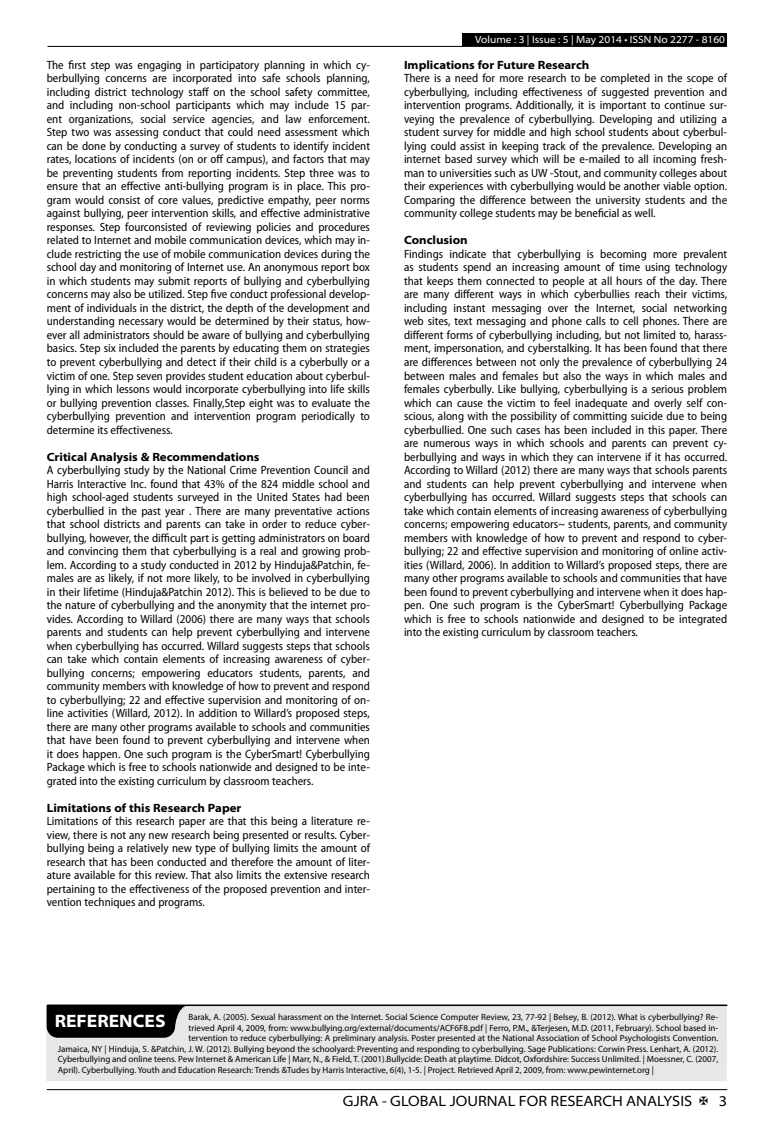
<style>
.page{position:relative;width:774px;height:1136px;background:#fff}
.page>*{position:absolute;margin:0;border:0;box-sizing:border-box;transform-origin:0 0}
.t1{font:700 semi-expanded 18px "Myriad Pro";color:#fff}
.t2{font:semi-expanded 15px "Myriad Pro";color:#000}
.t3{font:semi-condensed 12px/13.5px "Myriad Pro";color:#000;text-align:justify}
.t4{font:700 semi-expanded 12px "Myriad Pro";color:#000}
.t5{font:semi-expanded 10.5px "Myriad Pro";color:#fff}
.t6{font:9px "Myriad Pro";color:#000}
</style>
<div class="page">
<hr style="left:47px;top:1089px;width:680px;height:1px;background:#000">
<div style="left:462px;top:33px;width:265px;height:13px;background:#000"></div>
<hr style="left:47px;top:46px;width:680px;height:1px;background:#000">
<div style="left:46px;top:1004px;width:681px;height:76px;background:#e6e7e8"></div>
<hr style="left:48px;top:1004px;width:679px;height:1px;background:#000">
<svg style="left:47px;top:1005px;width:141px;height:32px;background:#131313"></svg>
<p class="t3" style="left:47px;top:58px;width:325px">The first step was engaging in participatory planning in which cy&shy;berbullying concerns are incorporated into safe schools planning, including district technology staff on the school safety committee, and including non-school participants which may include 15 par&shy;ent organizations, social service agencies, and law enforcement.<br>Step two was assessing conduct that could need assessment which can be done by conducting a survey of students to identify incident rates, locations of incidents (on or off campus), and factors that may be preventing students from reporting incidents. Step three was to ensure that an effective anti-bullying program is in place. This pro&shy;gram would consist of core values, predictive empathy, peer norms against bullying, peer intervention skills, and effective administrative responses. Step fourconsisted of reviewing policies and procedures related to Internet and mobile communication devices, which may in&shy;clude restricting the use of mobile communication devices during the school day and monitoring of Internet use. An anonymous report box in which students may submit reports of bullying and cyberbullying concerns may also be utilized. Step five conduct professional develop&shy;ment of individuals in the district, the depth of the development and understanding necessary would be determined by their status, how&shy;ever all administrators should be aware of bullying and cyberbullying basics. Step six included the parents by educating them on strategies to prevent cyberbullying and detect if their child is a cyberbully or a victim of one. Step seven provides student education about cyberbul&shy;lying in which lessons would incorporate cyberbullying into life skills or bullying prevention classes. Finally,Step eight was to evaluate the cyberbullying prevention and intervention program periodically to determine its effectiveness.</p>
<p class="t4" style="left:47px;top:449px;width:214px">Critical Analysis &amp; Recommendations</p>
<p class="t3" style="left:47px;top:463px;width:325px">A cyberbullying study by the National Crime Prevention Council and Harris Interactive Inc. found that 43% of the 824 middle school and high school-aged students surveyed in the United States had been cyberbullied in the past year . There are many preventative actions that school districts and parents can take in order to reduce cyber&shy;bullying, however, the difficult part is getting administrators on board and convincing them that cyberbullying is a real and growing prob&shy;lem. According to a study conducted in 2012 by Hinduja&amp;Patchin, fe&shy;males are as likely, if not more likely, to be involved in cyberbullying in their lifetime (Hinduja&amp;Patchin 2012). This is believed to be due to the nature of cyberbullying and the anonymity that the internet pro&shy;vides. According to Willard (2006) there are many ways that schools parents and students can help prevent cyberbullying and intervene when cyberbullying has occurred. Willard suggests steps that schools can take which contain elements of increasing awareness of cyber&shy;bullying concerns; empowering educators students, parents, and community members with knowledge of how to prevent and respond to cyberbullying; 22 and effective supervision and monitoring of on&shy;line activities (Willard, 2012). In addition to Willard’s proposed steps, there are many other programs available to schools and communities that have been found to prevent cyberbullying and intervene when it does happen. One such program is the CyberSmart! Cyberbullying Package which is free to schools nationwide and designed to be inte&shy;grated into the existing curriculum by classroom teachers.</p>
<p class="t4" style="left:47px;top:800px;width:196px">Limitations of this Research Paper</p>
<p class="t3" style="left:47px;top:814px;width:325px">Limitations of this research paper are that this being a literature re&shy;view, there is not any new research being presented or results. Cyber&shy;bullying being a relatively new type of bullying limits the amount of research that has been conducted and therefore the amount of liter&shy;ature available for this review. That also limits the extensive research pertaining to the effectiveness of the proposed prevention and inter&shy;vention techniques and programs.</p>
<p class="t5" style="left:475px;top:34px;width:251px">Volume : 3 | Issue : 5 | May 2014 • ISSN No 2277 - 8160</p>
<p class="t4" style="left:404px;top:58px;width:187px">Implications for Future Research</p>
<p class="t3" style="left:404px;top:72px;width:325px">There is a need for more research to be completed in the scope of cyberbullying, including effectiveness of suggested prevention and intervention programs. Additionally, it is important to continue sur&shy;veying the prevalence of cyberbullying. Developing and utilizing a student survey for middle and high school students about cyberbul&shy;lying could assist in keeping track of the prevalence. Developing an internet based survey which will be e-mailed to all incoming fresh&shy;man to universities such as UW -Stout, and community colleges about their experiences with cyberbullying would be another viable option.<br>Comparing the difference between the university students and the community college students may be beneficial as well.</p>
<p class="t4" style="left:404px;top:233px;width:65px">Conclusion</p>
<p class="t3" style="left:404px;top:247px;width:325px">Findings indicate that cyberbullying is becoming more prevalent as students spend an increasing amount of time using technology that keeps them connected to people at all hours of the day. There are many different ways in which cyberbullies reach their victims, including instant messaging over the Internet, social networking web sites, text messaging and phone calls to cell phones. There are different forms of cyberbullying including, but not limited to, harass&shy;ment, impersonation, and cyberstalking. It has been found that there are differences between not only the prevalence of cyberbullying 24 between males and females but also the ways in which males and females cyberbully. Like bullying, cyberbullying is a serious problem which can cause the victim to feel inadequate and overly self con&shy;scious, along with the possibility of committing suicide due to being cyberbullied. One such cases has been included in this paper. There are numerous ways in which schools and parents can prevent cy&shy;berbullying and ways in which they can intervene if it has occurred.<br>According to Willard (2012) there are many ways that schools parents and students can help prevent cyberbullying and intervene when cyberbullying has occurred. Willard suggests steps that schools can take which contain elements of increasing awareness of cyberbullying concerns; empowering educators~ students, parents, and community members with knowledge of how to prevent and respond to cyber&shy;bullying; 22 and effective supervision and monitoring of online activ&shy;ities (Willard, 2006). In addition to Willard’s proposed steps, there are many other programs available to schools and communities that have been found to prevent cyberbullying and intervene when it does hap&shy;pen. One such program is the CyberSmart! Cyberbullying Package which is free to schools nationwide and designed to be integrated into the existing curriculum by classroom teachers.</p>
<h1 class="t1" style="left:55px;top:1010px;width:112px">REFERENCES</h1>
<p class="t6" style="left:188px;top:1011px;width:531px">Barak, A. (2005). Sexual harassment on the Internet. Social Science Computer Review, 23, 77-92 | Belsey, B. (2012). What is cyberbullying? Re-</p>
<p class="t6" style="left:188px;top:1021px;width:531px">trieved April 4, 2009, from: www.bullying.org/external/documents/ACF6F8.pdf | Ferro, P.M., &amp;Terjesen, M.D. (2011, February). School based in-</p>
<p class="t6" style="left:188px;top:1032px;width:531px">tervention to reduce cyberbullying: A preliminary analysis. Poster presented at the National Association of School Psychologists Convention.</p>
<p class="t6" style="left:58px;top:1042px;width:662px">Jamaica, NY | Hinduja, S. &amp;Patchin, J. W. (2012). Bullying beyond the schoolyard: Preventing and responding to cyberbullying. Sage Publications: Corwin Press. Lenhart, A. (2012).</p>
<p class="t6" style="left:58px;top:1053px;width:662px">Cyberbullying and online teens. Pew Internet &amp; American Life | Marr, N., &amp; Field, T. (2001).Bullycide: Death at playtime. Didcot, Oxfordshire: Success Unlimited. | Moessner, C. (2007,</p>
<p class="t6" style="left:58px;top:1063px;width:598px">April). Cyberbullying. Youth and Education Research: Trends &amp;Tudes by Harris Interactive, 6(4), 1-5. | Project. Retrieved April 2, 2009, from: www.pewinternet.org |</p>
<p class="t2" style="left:343px;top:1092px;width:351px">GJRA - GLOBAL JOURNAL FOR RESEARCH ANALYSIS</p>
<p class="t2" style="left:719px;top:1092px;width:10px">3</p>
</div>
